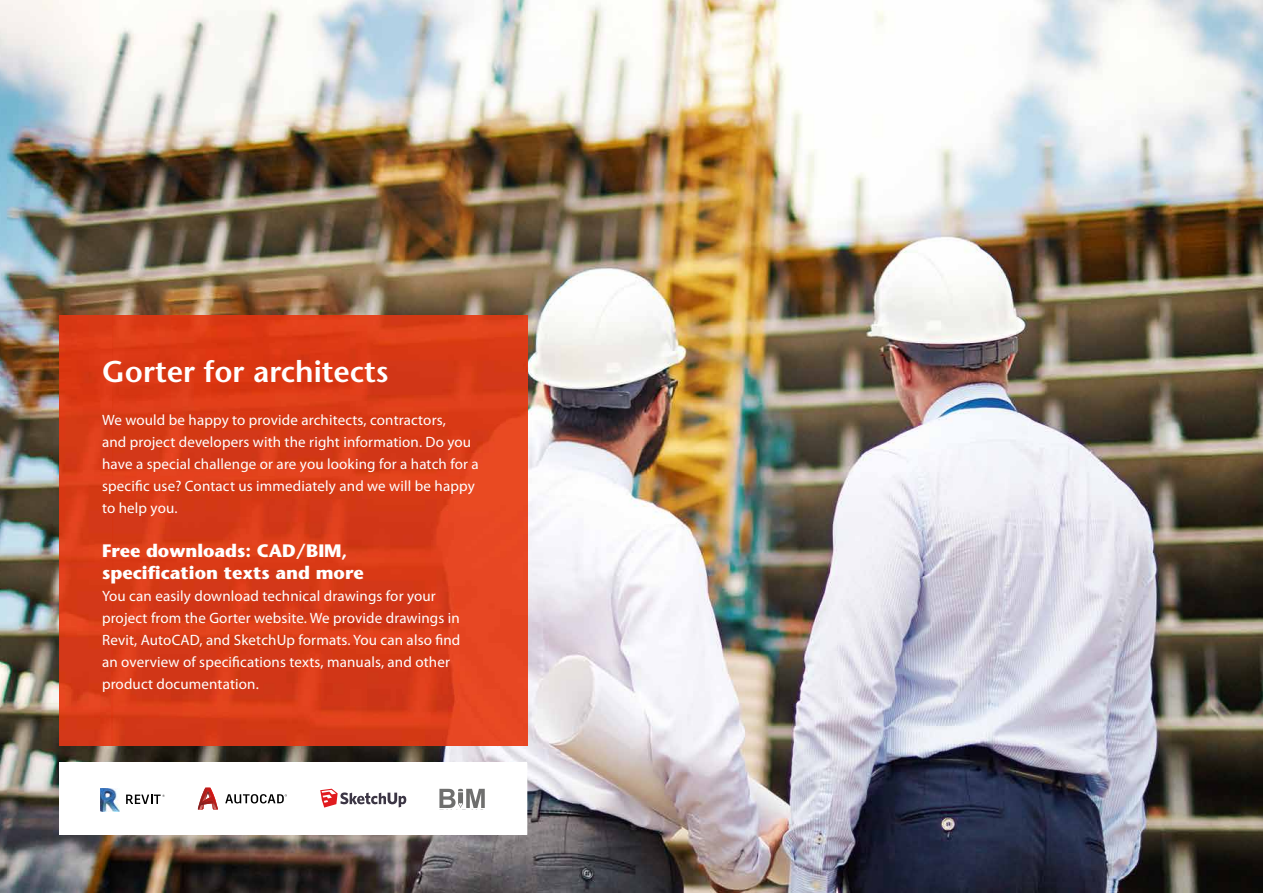
<style>
.page{position:relative;width:1263px;height:893px;background:#fff}
.page>*{position:absolute;margin:0;border:0;box-sizing:border-box;transform-origin:0 0}
.t1{font:600 30px "Stone Sans Std";color:#fff}
.t2{font:700 18px/21.9px "Stone Sans Std";color:#fff}
.t3{font:15px/21.9px "Myriad Pro";letter-spacing:.01em;color:#fff}
</style>
<div class="page">
<img style="left:0;top:0;width:1263px;height:893px">
<img style="left:60px;top:316px;width:467px;height:429px">
<div style="left:60px;top:762px;width:467px;height:73px;background:#fff"></div>
<svg style="left:439px;top:789px;width:46px;height:19px"></svg>
<img style="left:101px;top:789px;width:18px;height:22px">
<svg style="left:126px;top:795px;width:39px;height:9px"></svg>
<svg style="left:225px;top:794px;width:62px;height:9px"></svg>
<svg style="left:198px;top:788px;width:20px;height:22px"></svg>
<svg style="left:320px;top:789px;width:86px;height:19px"></svg>
<h1 class="t1" style="left:102px;top:353px;width:288px">Gorter for architects</h1>
<p class="t3" style="left:102px;top:409px;width:378px">We would be happy to provide architects, contractors,<br>and project developers with the right information. Do you have a special challenge or are you looking for a hatch for a specific use? Contact us immediately and we will be happy to help you.</p>
<p class="t2" style="left:102px;top:540px;width:263px">Free downloads: CAD/BIM, specification texts and more</p>
<p class="t3" style="left:102px;top:585px;width:360px">You can easily download technical drawings for your project from the Gorter website. We provide drawings in Revit, AutoCAD, and SketchUp formats. You can also find an overview of specifications texts, manuals, and other product documentation.</p>
</div>
